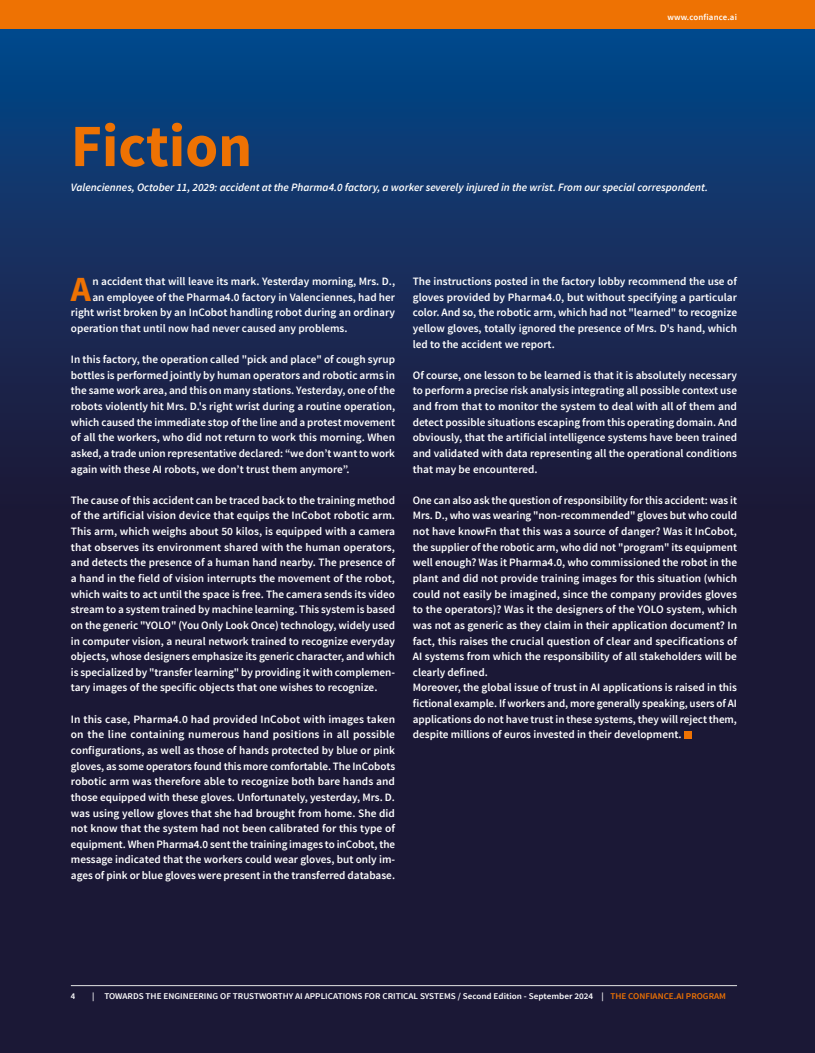
<style>
.page{position:relative;width:815px;height:1053px;background:#fff}
.page>*{position:absolute;margin:0;border:0;box-sizing:border-box;transform-origin:0 0}
.AI24_Titres_ouvertures{font:700 60px "Source Sans Pro";color:#ee7203}
.AI24_Txt_courant{font:700 35.25px "Source Sans Pro";color:#ee7203}
.AI24_Txt_courant-2{font:600 11.25px/15.6px "Source Sans Pro";color:#fff;text-align:justify}
.AI24_Txt_courant-3{font:italic 600 11.25px "Source Sans Pro";color:#fff}
.t1{font:600 8.75px "Source Sans Pro";color:#fff;scale:1.05 1}
.t2{font:600 8.75px "Source Sans Pro";letter-spacing:.02em;color:#fff}
.t3{font:600 8.75px "Source Sans Pro";color:#fff}
.s1{color:#ee7203}
</style>
<div class="page">
<div style="left:0;top:28px;width:815px;height:1024px;background:#1b1836"></div>
<div style="left:0;top:0;width:815px;height:508px;background:linear-gradient(to bottom,#064b8d,#211634)"></div>
<hr style="left:71px;top:985px;width:666px;height:1px;background:#e5e5e5">
<div style="left:684px;top:730px;width:8px;height:8px;background:#ee7203"></div>
<div style="left:0;top:0;width:815px;height:28px;background:#ee7203"></div>
<p class="t2" style="left:667px;top:12px;width:71px">www.confiance.ai</p>
<p class="AI24_Titres_ouvertures" style="left:71px;top:108px;width:183px">Fiction</p>
<p class="AI24_Txt_courant-3" style="left:71px;top:180px;width:639px">Valenciennes, October 11, 2029: accident at the Pharma4.0 factory, a worker severely injured in the wrist. From our special correspondent.</p>
<p class="AI24_Txt_courant" style="left:71px;top:266px;width:22px">A</p>
<p class="AI24_Txt_courant-2" style="left:92px;top:274px;width:304px">n accident that will leave its mark. Yesterday morning, Mrs. D.,</p>
<p class="AI24_Txt_courant-2" style="left:92px;top:289px;width:304px">an employee of the Pharma4.0 factory in Valenciennes, had her</p>
<p class="AI24_Txt_courant-2" style="left:71px;top:305px;width:326px">right wrist broken by an InCobot handling robot during an ordinary</p>
<p class="AI24_Txt_courant-2" style="left:71px;top:320px;width:278px">operation that until now had never caused any problems.</p>
<p class="AI24_Txt_courant-2" style="left:71px;top:352px;width:326px">In this factory, the operation called "pick and place" of cough syrup bottles is performed jointly by human operators and robotic arms in the same work area, and this on many stations. Yesterday, one of the robots violently hit Mrs. D.'s right wrist during a routine operation, which caused the immediate stop of the line and a protest movement of all the workers, who did not return to work this morning. When asked, a trade union representative declared: “we don’t want to work again with these AI robots, we don’t trust them anymore”.</p>
<p class="AI24_Txt_courant-2" style="left:71px;top:492px;width:326px">The cause of this accident can be traced back to the training method of the artificial vision device that equips the InCobot robotic arm.<br>This arm, which weighs about 50 kilos, is equipped with a camera that observes its environment shared with the human operators, and detects the presence of a human hand nearby. The presence of a hand in the field of vision interrupts the movement of the robot, which waits to act until the space is free. The camera sends its video stream to a system trained by machine learning. This system is based on the generic "YOLO" (You Only Look Once) technology, widely used in computer vision, a neural network trained to recognize everyday objects, whose designers emphasize its generic character, and which is specialized by "transfer learning" by providing it with complemen&shy;tary images of the specific objects that one wishes to recognize.</p>
<p class="AI24_Txt_courant-2" style="left:71px;top:711px;width:326px">In this case, Pharma4.0 had provided InCobot with images taken on the line containing numerous hand positions in all possible configurations, as well as those of hands protected by blue or pink gloves, as some operators found this more comfortable. The InCobots robotic arm was therefore able to recognize both bare hands and those equipped with these gloves. Unfortunately, yesterday, Mrs. D. was using yellow gloves that she had brought from home. She did not know that the system had not been calibrated for this type of equipment. When Pharma4.0 sent the training images to inCobot, the message indicated that the workers could wear gloves, but only im&shy;ages of pink or blue gloves were present in the transferred database.</p>
<p class="AI24_Txt_courant-2" style="left:413px;top:274px;width:326px">The instructions posted in the factory lobby recommend the use of gloves provided by Pharma4.0, but without specifying a particular color. And so, the robotic arm, which had not "learned" to recognize yellow gloves, totally ignored the presence of Mrs. D's hand, which led to the accident we report.</p>
<p class="AI24_Txt_courant-2" style="left:413px;top:367px;width:326px">Of course, one lesson to be learned is that it is absolutely necessary to perform a precise risk analysis integrating all possible context use and from that to monitor the system to deal with all of them and detect possible situations escaping from this operating domain. And obviously, that the artificial intelligence systems have been trained and validated with data representing all the operational conditions that may be encountered.</p>
<p class="AI24_Txt_courant-2" style="left:413px;top:492px;width:326px">One can also ask the question of responsibility for this accident: was it Mrs. D., who was wearing "non-recommended" gloves but who could not have knowFn that this was a source of danger? Was it InCobot, the supplier of the robotic arm, who did not "program" its equipment well enough? Was it Pharma4.0, who commissioned the robot in the plant and did not provide training images for this situation (which could not easily be imagined, since the company provides gloves to the operators)? Was it the designers of the YOLO system, which was not as generic as they claim in their application document? In fact, this raises the crucial question of clear and specifications of AI systems from which the responsibility of all stakeholders will be clearly defined.</p>
<p class="AI24_Txt_courant-2" style="left:413px;top:680px;width:326px">Moreover, the global issue of trust in AI applications is raised in this fictional example. If workers and, more generally speaking, users of AI applications do not have trust in these systems, they will reject them, despite millions of euros invested in their development.</p>
<p class="t3" style="left:71px;top:990px;width:6px">4</p>
<p class="t1" style="left:92px;top:990px;width:605px">| TOWARDS THE ENGINEERING OF TRUSTWORTHY AI APPLICATIONS FOR CRITICAL SYSTEMS / Second Edition - September 2024 | <span class="s1">THE CONFIANCE.AI PROGRAM</span></p>
</div>
